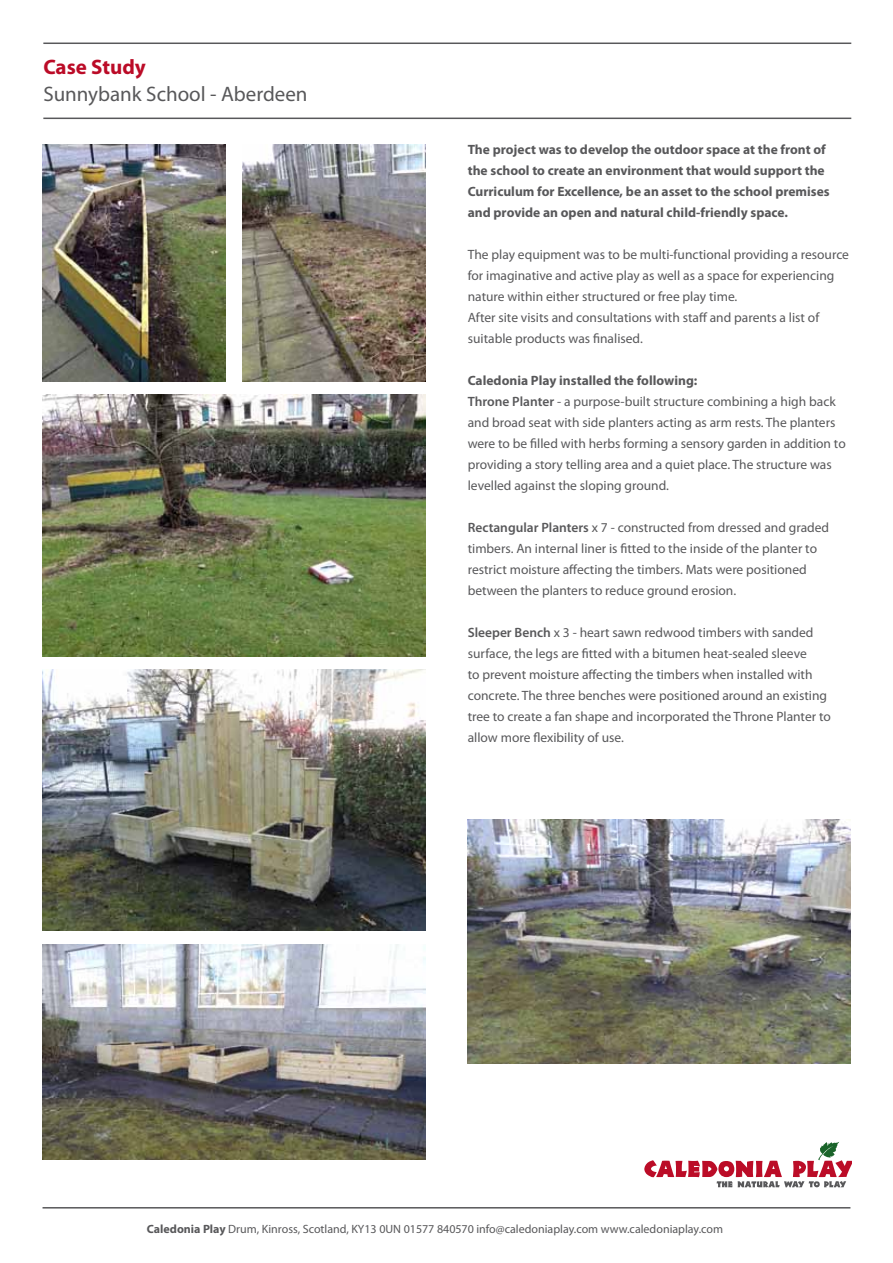
<style>
.page{position:relative;width:893px;height:1263px;background:#fff}
.page>*{position:absolute;margin:0;border:0;box-sizing:border-box;transform-origin:0 0}
.t1{font:21px "Myriad Pro";color:#58585a}
.t2{font:700 21px "Myriad Pro";color:#bb0b27}
.t3{font:13.5px/21px "Myriad Pro";color:#58585a}
.t4{font:700 13.5px/21px "Myriad Pro";color:#58585a}
.t5{font:12px "Myriad Pro";color:#58585a}
.s1{font-weight:700}
.s2{font-weight:600}
</style>
<div class="page">
<svg style="left:644px;top:1142px;width:207px;height:45px"></svg>
<hr style="left:43px;top:1207px;width:807px;height:1px;background:#58585a">
<img style="left:43px;top:669px;width:382px;height:261px">
<hr style="left:43px;top:43px;width:808px;height:1px;background:#58585a">
<hr style="left:43px;top:118px;width:808px;height:1px;background:#58585a">
<img style="left:43px;top:144px;width:182px;height:238px">
<img style="left:242px;top:144px;width:183px;height:238px">
<img style="left:43px;top:394px;width:382px;height:263px">
<img style="left:43px;top:944px;width:382px;height:216px">
<img style="left:468px;top:820px;width:382px;height:243px">
<h1 class="t2" style="left:43px;top:53px;width:104px">Case Study</h1>
<h1 class="t1" style="left:43px;top:81px;width:266px">Sunnybank School - Aberdeen</h1>
<p class="t4" style="left:468px;top:139px;width:363px">The project was to develop the outdoor space at the front of the school to create an environment that would support the Curriculum for Excellence, be an asset to the school premises and provide an open and natural child-friendly space.</p>
<p class="t3" style="left:468px;top:244px;width:383px">The play equipment was to be multi-functional providing a resource for imaginative and active play as well as a space for experiencing nature within either structured or free play time.<br>After site visits and consultations with staff and parents a list of suitable products was finalised.</p>
<p class="t3" style="left:468px;top:370px;width:379px"><span class="s1">Caledonia Play installed the following:<br></span><span class="s2">Throne Planter</span> - a purpose-built structure combining a high back and broad seat with side planters acting as arm rests. The planters were to be filled with herbs forming a sensory garden in addition to providing a story telling area and a quiet place. The structure was levelled against the sloping ground.</p>
<p class="t3" style="left:468px;top:517px;width:363px"><span class="s2">Rectangular Planters</span> x 7 - constructed from dressed and graded timbers. An internal liner is fitted to the inside of the planter to restrict moisture affecting the timbers. Mats were positioned between the planters to reduce ground erosion.</p>
<p class="t3" style="left:468px;top:622px;width:365px"><span class="s2">Sleeper Bench</span> x 3 - heart sawn redwood timbers with sanded surface, the legs are fitted with a bitumen heat-sealed sleeve<br>to prevent moisture affecting the timbers when installed with concrete. The three benches were positioned around an existing tree to create a fan shape and incorporated the Throne Planter to allow more flexibility of use.</p>
<p class="t5" style="left:147px;top:1221px;width:578px"><span class="s1">Caledonia Play</span> Drum, Kinross, Scotland, KY13 0UN 01577 840570 info@caledoniaplay.com www.caledoniaplay.com</p>
</div>
